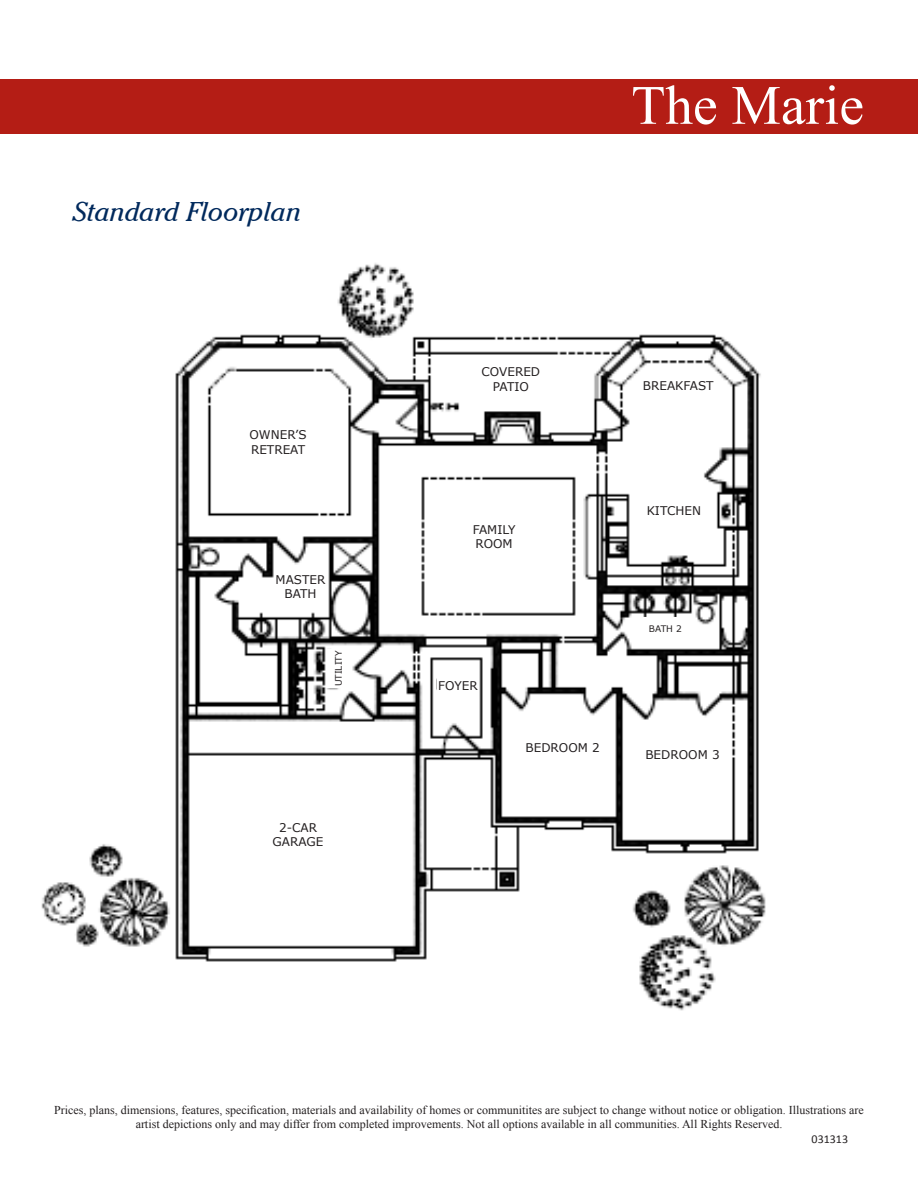
<style>
.page{position:relative;width:918px;height:1188px;background:#fff}
.page>*{position:absolute;margin:0;border:0;box-sizing:border-box;transform-origin:0 0}
.t1{font:55.5px "Times New Roman";color:#fff}
.t2{font:italic 27px "ITC Cheltenham";color:#00295c}
.t3{font:12px/14.4px "Times New Roman";color:#231f20;text-align:center}
.t4{font:12px "Verdana";color:#231f20}
.t5{font:12px "Calibri";color:#231f20}
.t6{font:9px "Verdana";color:#231f20}
</style>
<div class="page">
<div style="left:0;top:80px;width:918px;height:54px;background:#b41d15"></div>
<img style="left:41px;top:263px;width:725px;height:748px">
<div style="left:230px;top:425px;width:97px;height:34px;background:#fff"></div>
<div style="left:249px;top:818px;width:98px;height:34px;background:#fff"></div>
<div style="left:446px;top:519px;width:97px;height:35px;background:#fff"></div>
<div style="left:459px;top:362px;width:104px;height:34px;background:#fff"></div>
<div style="left:638px;top:374px;width:80px;height:23px;background:#fff"></div>
<div style="left:638px;top:494px;width:72px;height:34px;background:#fff"></div>
<div style="left:437px;top:669px;width:41px;height:34px;background:#fff"></div>
<div style="left:514px;top:731px;width:97px;height:34px;background:#fff"></div>
<div style="left:638px;top:738px;width:89px;height:34px;background:#fff"></div>
<div style="left:274px;top:569px;width:53px;height:34px;background:#fff"></div>
<div style="left:327px;top:649px;width:23px;height:39px;background:#fff"></div>
<div style="left:640px;top:617px;width:51px;height:24px;background:#fff"></div>
<p class="t2" style="left:73px;top:196px;width:230px">Standard Floorplan</p>
<p class="t4" style="left:249px;top:427px;width:59px">OWNER’S</p>
<p class="t4" style="left:251px;top:441px;width:56px">RETREAT</p>
<p class="t4" style="left:276px;top:571px;width:51px">MASTER</p>
<p class="t4" style="left:284px;top:585px;width:34px">BATH</p>
<p class="t6" style="left:332px;top:686px;width:37px;rotate:-90deg">UTILITY</p>
<p class="t4" style="left:279px;top:819px;width:40px">2-CAR</p>
<p class="t4" style="left:273px;top:834px;width:52px">GARAGE</p>
<p class="t1" style="left:631px;top:68px;width:234px">The Marie</p>
<p class="t4" style="left:481px;top:364px;width:60px">COVERED</p>
<p class="t4" style="left:493px;top:378px;width:38px">PATIO</p>
<p class="t4" style="left:643px;top:378px;width:72px">BREAKFAST</p>
<p class="t4" style="left:473px;top:521px;width:44px">FAMILY</p>
<p class="t4" style="left:475px;top:536px;width:39px">ROOM</p>
<p class="t4" style="left:438px;top:678px;width:41px">FOYER</p>
<p class="t4" style="left:526px;top:740px;width:76px">BEDROOM 2</p>
<p class="t4" style="left:647px;top:503px;width:56px">KITCHEN</p>
<p class="t6" style="left:649px;top:623px;width:34px">BATH 2</p>
<p class="t4" style="left:645px;top:747px;width:76px">BEDROOM 3</p>
<p class="t3" style="left:54px;top:1102px;width:811px">Prices, plans, dimensions, features, specification, materials and availability of homes or communitites are subject to change without notice or obligation. Illustrations are artist depictions only and may differ from completed improvements. Not all options available in all communities. All Rights Reserved.</p>
<p class="t5" style="left:812px;top:1131px;width:38px">031313</p>
</div>
